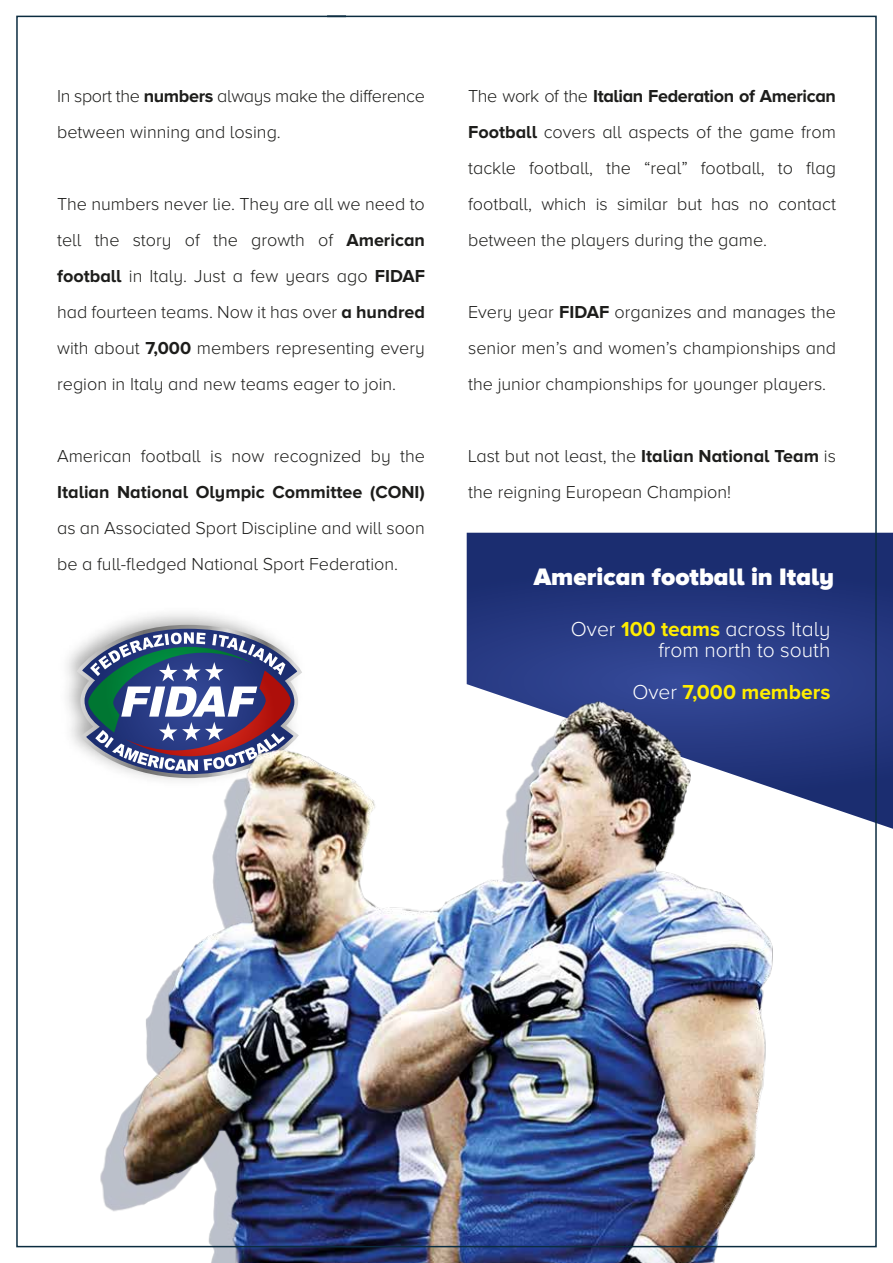
<style>
.page{position:relative;width:893px;height:1263px;background:#fff}
.page>*{position:absolute;margin:0;border:0;box-sizing:border-box;transform-origin:0 0}
.t1{font:900 24.75px "Proxima Nova A";color:#fff}
.t2{font:300 21px/21px "Proxima Nova A";color:#fff;text-align:right}
.t3{font:700 21px "Proxima Nova A";color:#ffed00}
.t4{font:300 18px/36px "Proxima Nova A";color:#1d1d1b;text-align:justify}
.t5{font:300 18px/36px "Proxima Nova A";letter-spacing:-.02em;color:#1d1d1b}
.t6{font:700 18px "Proxima Nova A";color:#1d1d1b}
.s1{font-weight:700}
.s2{font-weight:700;color:#ffed00}
.s3{font-weight:300;color:#fff}
</style>
<div class="page">
<svg style="left:883px;top:533px;width:10px;height:296px;background:#213379"></svg>
<img style="left:211px;top:532px;width:672px;height:731px">
<img style="left:16px;top:15px;width:861px;height:1233px">
<p class="t5" style="left:57px;top:78px;width:369px">In sport the <span class="s1">numbers</span> always make the difference between winning and losing.</p>
<p class="t4" style="left:57px;top:186px;width:369px">The numbers never lie. They are all we need to tell the story of the growth of <span class="s1">American football</span> in Italy. Just a few years ago <span class="s1">FIDAF </span>had fourteen teams. Now it has over <span class="s1">a hundred </span>with about <span class="s1">7,000</span> members representing every region in Italy and new teams eager to join.</p>
<p class="t4" style="left:57px;top:438px;width:369px">American football is now recognized by the</p>
<p class="t6" style="left:57px;top:482px;width:369px">Italian National Olympic Committee (CONI)</p>
<p class="t4" style="left:57px;top:510px;width:369px">as an Associated Sport Discipline and will soon be a full-fledged National Sport Federation.</p>
<p class="t4" style="left:468px;top:78px;width:369px">The work of the <span class="s1">Italian Federation of American Football</span> covers all aspects of the game from tackle football, the “real” football, to flag football, which is similar but has no contact between the players during the game.</p>
<p class="t4" style="left:468px;top:294px;width:369px">Every year <span class="s1">FIDAF</span> organizes and manages the senior men’s and women’s championships and the junior championships for younger players.</p>
<p class="t4" style="left:468px;top:438px;width:369px">Last but not least, the <span class="s1">Italian National Team</span> is the reigning European Champion!</p>
<h1 class="t1" style="left:534px;top:562px;width:302px">American football in Italy</h1>
<p class="t2" style="left:571px;top:619px;width:261px">Over <span class="s2">100 teams</span> across Italy from north to south</p>
<p class="t3" style="left:632px;top:680px;width:199px"><span class="s3">Over</span> 7,000 members</p>
</div>
